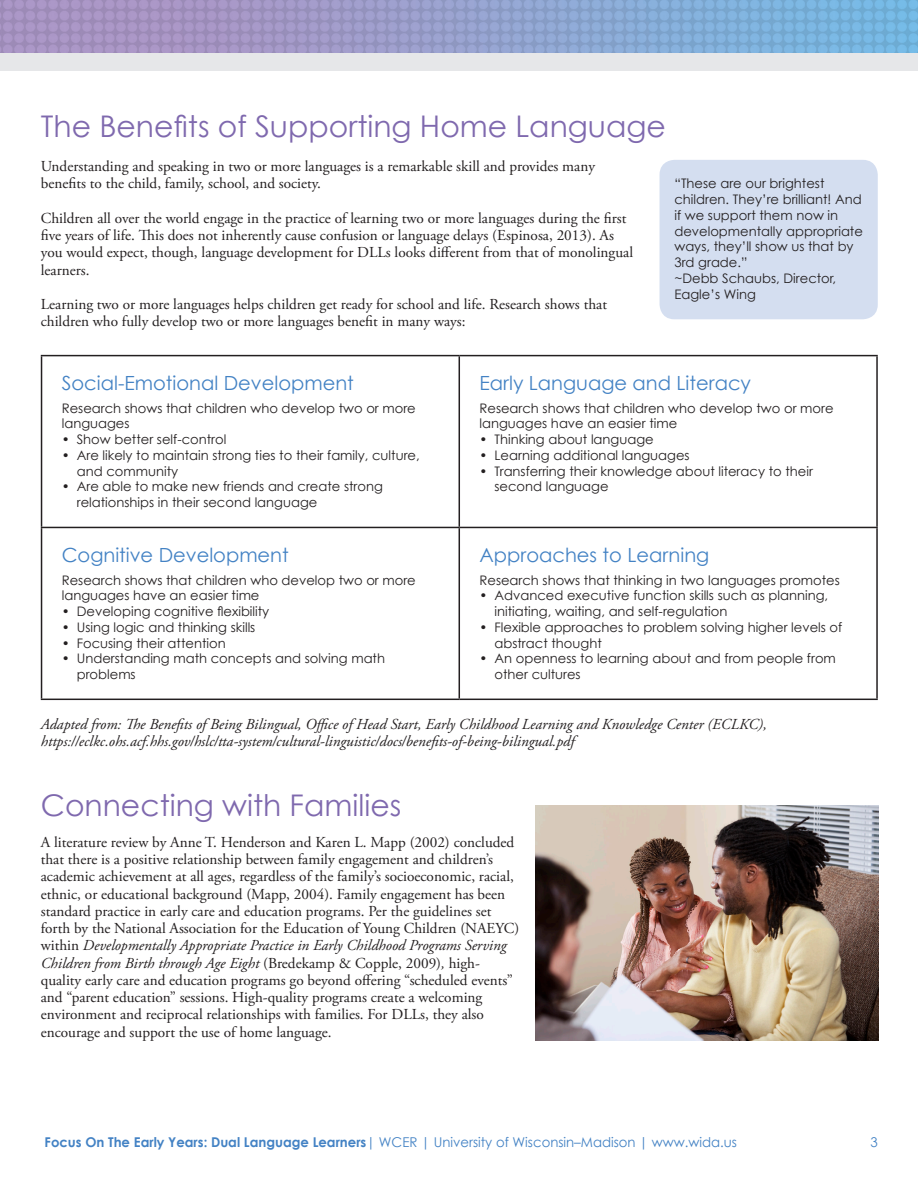
<style>
.page{position:relative;width:918px;height:1188px;background:#fff}
.page>*{position:absolute;margin:0;border:0;box-sizing:border-box;transform-origin:0 0}
.headline{font:29.85px "Century Gothic";color:#7f69ae}
.Pull_Quote{font:19.5px "Century Gothic";color:#4382c4}
.body{font:15.15px/17.2px "Adobe Garamond Pro";color:#231f20}
.body-2{font:italic 15.15px "Adobe Garamond Pro";color:#231f20}
.t1{font:13.5px "Century Gothic";color:#4382c4}
.steps{font:13.2px/15.8px "Century Gothic";color:#231f20}
.CALLOUT{font:13.2px/15.8px "Century Gothic";color:#231f20}
.s1{font-style:italic}
.s2{font-weight:700}
</style>
<div class="page">
<hr style="left:41px;top:355px;width:418px;height:1px;background:#231f20">
<hr style="left:41px;top:356px;width:1px;height:171px;background:#231f20">
<hr style="left:459px;top:355px;width:419px;height:1px;background:#231f20">
<hr style="left:459px;top:356px;width:1px;height:171px;background:#231f20">
<hr style="left:876px;top:356px;width:2px;height:171px;background:#231f20">
<hr style="left:41px;top:527px;width:418px;height:1px;background:#231f20">
<hr style="left:41px;top:528px;width:1px;height:171px;background:#231f20">
<hr style="left:459px;top:527px;width:419px;height:1px;background:#231f20">
<hr style="left:459px;top:528px;width:1px;height:171px;background:#231f20">
<hr style="left:876px;top:528px;width:2px;height:171px;background:#231f20">
<hr style="left:41px;top:699px;width:418px;height:1px;background:#231f20">
<hr style="left:459px;top:699px;width:419px;height:1px;background:#231f20">
<div style="left:660px;top:160px;width:218px;height:159px;background:#d4def0;border-radius:15px"></div>
<img style="left:536px;top:806px;width:342px;height:234px">
<img style="left:0;top:0;width:918px;height:53px">
<div style="left:0;top:53px;width:918px;height:17px;background:#e6e7e9"></div>
<p class="headline" style="left:41px;top:108px;width:627px">The Benefits of Supporting Home Language</p>
<p class="body" style="left:41px;top:158px;width:556px">Understanding and speaking in two or more languages is a remarkable skill and provides many benefits to the child, family, school, and society.</p>
<p class="body" style="left:41px;top:210px;width:594px">Children all over the world engage in the practice of learning two or more languages during the first five years of life. This does not inherently cause confusion or language delays (Espinosa, 2013). As you would expect, though, language development for DLLs looks different from that of monolingual learners.</p>
<p class="body" style="left:41px;top:296px;width:568px">Learning two or more languages helps children get ready for school and life. Research shows that children who fully develop two or more languages benefit in many ways:</p>
<p class="steps" style="left:674px;top:176px;width:190px">“These are our brightest children. They’re brilliant! And if we support them now in developmentally appropriate ways, they’ll show us that by<br>3rd grade.”</p>
<p class="steps" style="left:674px;top:270px;width:163px">~Debb Schaubs, Director,<br>Eagle’s Wing</p>
<p class="Pull_Quote" style="left:62px;top:372px;width:294px">Social-Emotional Development</p>
<p class="CALLOUT" style="left:62px;top:400px;width:356px">Research shows that children who develop two or more languages</p>
<p class="steps" style="left:62px;top:431px;width:166px">• Show better self-control</p>
<p class="steps" style="left:77px;top:447px;width:344px;text-indent:-15px">• Are likely to maintain strong ties to their family, culture, and community</p>
<p class="steps" style="left:77px;top:479px;width:308px;text-indent:-15px">• Are able to make new friends and create strong relationships in their second language</p>
<p class="Pull_Quote" style="left:480px;top:372px;width:273px">Early Language and Literacy</p>
<p class="CALLOUT" style="left:480px;top:400px;width:356px">Research shows that children who develop two or more languages have an easier time</p>
<p class="steps" style="left:480px;top:431px;width:176px">• Thinking about language</p>
<p class="steps" style="left:480px;top:447px;width:212px">• Learning additional languages</p>
<p class="steps" style="left:495px;top:463px;width:320px;text-indent:-15px">• Transferring their knowledge about literacy to their second language</p>
<p class="Pull_Quote" style="left:480px;top:543px;width:231px">Approaches to Learning</p>
<p class="CALLOUT" style="left:480px;top:572px;width:362px">Research shows that thinking in two languages promotes</p>
<p class="steps" style="left:495px;top:587px;width:335px;text-indent:-15px">• Advanced executive function skills such as planning, initiating, waiting, and self-regulation</p>
<p class="steps" style="left:495px;top:619px;width:349px;text-indent:-15px">• Flexible approaches to problem solving higher levels of abstract thought</p>
<p class="steps" style="left:495px;top:650px;width:343px;text-indent:-15px">• An openness to learning about and from people from other cultures</p>
<p class="body-2" style="left:41px;top:715px;width:728px">Adapted from: The Benefits of Being Bilingual, Office of Head Start, Early Childhood Learning and Knowledge Center (ECLKC),</p>
<p class="body-2" style="left:41px;top:732px;width:535px">https://eclkc.ohs.acf.hhs.gov/hslc/tta-system/cultural-linguistic/docs/benefits-of-being-bilingual.pdf</p>
<p class="Pull_Quote" style="left:62px;top:543px;width:229px">Cognitive Development</p>
<p class="CALLOUT" style="left:62px;top:572px;width:356px">Research shows that children who develop two or more languages have an easier time</p>
<p class="steps" style="left:62px;top:603px;width:209px">• Developing cognitive flexibility</p>
<p class="steps" style="left:62px;top:619px;width:195px">• Using logic and thinking skills</p>
<p class="steps" style="left:62px;top:635px;width:165px">• Focusing their attention</p>
<p class="steps" style="left:77px;top:650px;width:310px;text-indent:-15px">• Understanding math concepts and solving math problems</p>
<p class="headline" style="left:41px;top:787px;width:362px">Connecting with Families</p>
<p class="body" style="left:41px;top:834px;width:480px">A literature review by Anne T. Henderson and Karen L. Mapp (2002) concluded that there is a positive relationship between family engagement and children’s academic achievement at all ages, regardless of the family’s socioeconomic, racial, ethnic, or educational background (Mapp, 2004). Family engagement has been standard practice in early care and education programs. Per the guidelines set forth by the National Association for the Education of Young Children (NAEYC) within <span class="s1">Developmentally Appropriate Practice in Early Childhood Programs Serving Children from Birth through Age Eight</span> (Bredekamp &amp; Copple, 2009)<span class="s1">,</span> high&shy;quality early care and education programs go beyond offering “scheduled events” and “parent education” sessions. High-quality programs create a welcoming environment and reciprocal relationships with families. For DLLs, they also encourage and support the use of home language.</p>
<p class="t1" style="left:45px;top:1133px;width:694px"><span class="s2">Focus On The Early Years: Dual Language Learners</span>| WCER | University of Wisconsin–Madison | www.wida.us</p>
<p class="t1" style="left:871px;top:1133px;width:9px">3</p>
</div>
